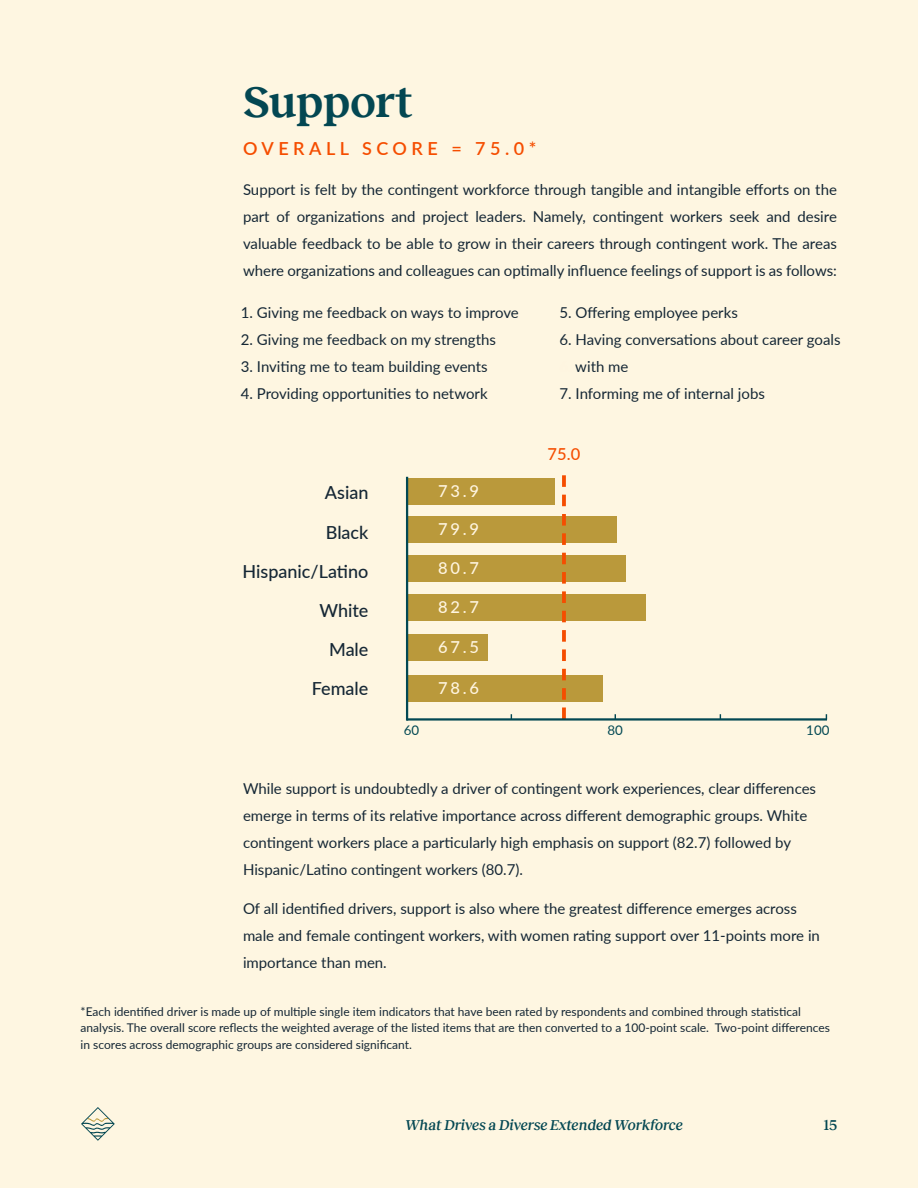
<style>
.page{position:relative;width:918px;height:1188px;background:#fef6e1}
.page>*{position:absolute;margin:0;border:0;box-sizing:border-box;transform-origin:0 0}
.t1{font:600 45px "Reckless";letter-spacing:-.005em;color:#034752}
.t2{font:500 18px/38.8px "Lato";color:#152735;text-align:right}
.t3{font:600 18px "Lato";letter-spacing:.25em;color:#f54d00}
.t4{font:500 16.5px "Lato";letter-spacing:.17em;color:#fff5e0}
.t5{font:500 16.5px "Lato";color:#f54d00}
.t6{font:15px/27px "Lato";color:#152735}
.t7{font:italic 500 15px "Reckless";letter-spacing:-.01em;color:#034752}
.t8{font:500 15px "Reckless";color:#034752}
.t9{font:13.35px "Lato";color:#024853}
.t10{font:12px/16.5px "Lato";color:#152735}
.s1{color:#fff5e0}
</style>
<div class="page">
<svg style="left:81px;top:1107px;width:34px;height:34px"></svg>
<div style="left:408px;top:478px;width:146px;height:27px;background:#ba993b"></div>
<div style="left:409px;top:516px;width:208px;height:27px;background:#ba993b"></div>
<div style="left:407px;top:555px;width:218px;height:27px;background:#ba993b"></div>
<div style="left:408px;top:594px;width:238px;height:27px;background:#ba993b"></div>
<div style="left:408px;top:634px;width:79px;height:27px;background:#ba993b"></div>
<div style="left:408px;top:675px;width:195px;height:27px;background:#ba993b"></div>
<hr style="left:406px;top:477px;width:2px;height:244px;background:#024853">
<svg style="left:562px;top:475px;width:4px;height:243px"></svg>
<hr style="left:407px;top:718px;width:420px;height:3px;background:#024853">
<h1 class="t1" style="left:243px;top:69px;width:171px">Support</h1>
<p class="t3" style="left:243px;top:135px;width:295px">OVERALL SCORE = 75.0*</p>
<p class="t6" style="left:243px;top:176px;width:596px;text-align:justify">Support is felt by the contingent workforce through tangible and intangible efforts on the part of organizations and project leaders. Namely, contingent workers seek and desire valuable feedback to be able to grow in their careers through contingent work. The areas where organizations and colleagues can optimally influence feelings of support is as follows:</p>
<p class="t6" style="left:241px;top:298px;width:279px">1. Giving me feedback on ways to improve</p>
<p class="t6" style="left:241px;top:325px;width:257px">2. Giving me feedback on my strengths</p>
<p class="t6" style="left:241px;top:352px;width:248px">3. Inviting me to team building events</p>
<p class="t6" style="left:241px;top:379px;width:248px">4. Providing opportunities to network</p>
<p class="t2" style="left:325px;top:472px;width:45px">Asian</p>
<p class="t2" style="left:243px;top:512px;width:127px">Black<br>Hispanic/Latino<br>White<br>Male<br>Female</p>
<p class="t4" style="left:438px;top:479px;width:43px">73.9</p>
<p class="t4" style="left:438px;top:518px;width:43px">79.9</p>
<p class="t4" style="left:438px;top:556px;width:43px">80.7</p>
<p class="t4" style="left:438px;top:595px;width:43px">82.7</p>
<p class="t4" style="left:438px;top:636px;width:43px">67.5</p>
<p class="t4" style="left:438px;top:676px;width:43px">78.6</p>
<p class="t6" style="left:560px;top:298px;width:180px">5. Offering employee perks</p>
<p class="t6" style="left:560px;top:325px;width:283px">6. Having conversations about career goals</p>
<p class="t6" style="left:560px;top:352px;width:70px"><span class="s1">6.</span> with me</p>
<p class="t6" style="left:560px;top:379px;width:207px">7. Informing me of internal jobs</p>
<p class="t5" style="left:548px;top:443px;width:34px">75.0</p>
<p class="t9" style="left:404px;top:721px;width:17px">60</p>
<p class="t9" style="left:608px;top:721px;width:17px">80</p>
<p class="t9" style="left:806px;top:721px;width:25px">100</p>
<p class="t6" style="left:243px;top:774px;width:575px">While support is undoubtedly a driver of contingent work experiences, clear differences emerge in terms of its relative importance across different demographic groups. White contingent workers place a particularly high emphasis on support (82.7) followed by Hispanic/Latino contingent workers (80.7).</p>
<p class="t6" style="left:243px;top:894px;width:578px">Of all identified drivers, support is also where the greatest difference emerges across male and female contingent workers, with women rating support over 11-points more in importance than men.</p>
<p class="t10" style="left:81px;top:1003px;width:751px">*Each identified driver is made up of multiple single item indicators that have been rated by respondents and combined through statistical analysis. The overall score reflects the weighted average of the listed items that are then converted to a 100-point scale. Two-point differences in scores across demographic groups are considered significant.</p>
<p class="t7" style="left:405px;top:1114px;width:279px">What Drives a Diverse Extended Workforce</p>
<p class="t8" style="left:824px;top:1114px;width:15px">15</p>
</div>
